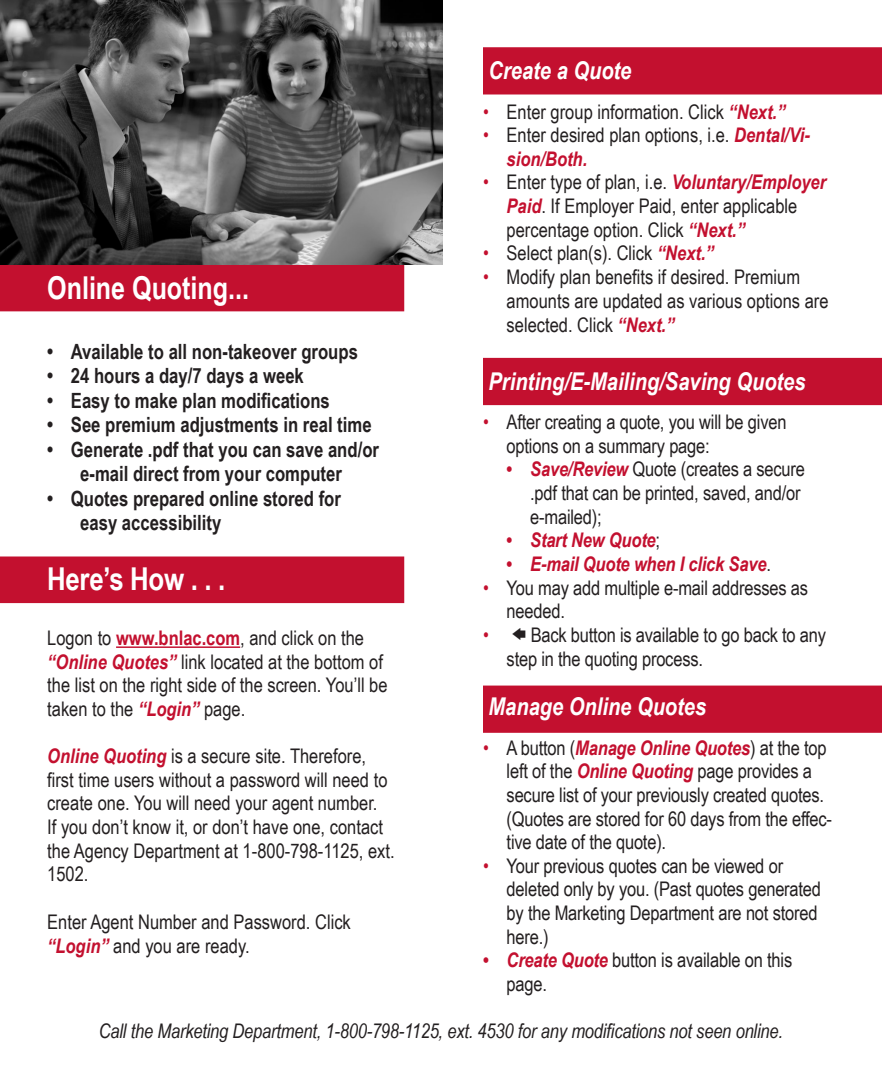
<style>
.page{position:relative;width:882px;height:1071px;background:#fff}
.page>*{position:absolute;margin:0;border:0;box-sizing:border-box;transform-origin:0 0}
.t1{font:700 31.5px "Arial Narrow";color:#fff}
.t2{font:italic 700 24.5px "Arial Narrow";color:#fff}
.t3{font:700 21px/24.5px "Arial Narrow";color:#231f20;text-align:justify}
.t4{font:20.12px/23.6px "Arial Narrow";color:#231f20}
.t5{font:italic 20.12px "Arial Narrow";letter-spacing:-.01em;color:#231f20}
.t6{font:italic 700 20.12px/23.6px "Arial Narrow";letter-spacing:-.01em;color:#c3102f}
.t7{font:20.12px/23.6px "Arial Narrow";color:#c3102f}
.s1{font-weight:700;color:#c3102f}
.s2{font-weight:700;font-style:italic;color:#c3102f}
.s3{font-weight:400;font-style:normal;color:#231f20}
.s4{font-family:"Mini Pics Classic"}
</style>
<div class="page">
<div style="left:483px;top:47px;width:399px;height:47px;background:#c3102f"></div>
<div style="left:483px;top:686px;width:399px;height:47px;background:#c3102f"></div>
<div style="left:483px;top:358px;width:399px;height:47px;background:#c3102f"></div>
<div style="left:0;top:264px;width:404px;height:47px;background:#c3102f"></div>
<div style="left:0;top:556px;width:404px;height:47px;background:#c3102f"></div>
<hr style="left:116px;top:646px;width:124px;height:2px;background:#c3102f">
<img style="left:0;top:0;width:442px;height:264px">
<p class="t1" style="left:47px;top:264px;width:203px">Online Quoting...</p>
<p class="t3" style="left:71px;top:338px;width:289px">Available to all non-takeover groups</p>
<p class="t3" style="left:71px;top:362px;width:235px">24 hours a day/7 days a week</p>
<p class="t3" style="left:71px;top:387px;width:261px">Easy to make plan modifications</p>
<p class="t3" style="left:71px;top:411px;width:302px">See premium adjustments in real time</p>
<p class="t3" style="left:71px;top:436px;width:310px">Generate .pdf that you can save and/or</p>
<p class="t3" style="left:80px;top:460px;width:263px">e-mail direct from your computer</p>
<p class="t3" style="left:71px;top:485px;width:272px">Quotes prepared online stored for</p>
<p class="t3" style="left:80px;top:509px;width:143px">easy accessibility</p>
<p class="t3" style="left:47px;top:338px;width:8px">• • • • •</p>
<p class="t3" style="left:47px;top:485px;width:8px">•</p>
<p class="t1" style="left:47px;top:555px;width:180px">Here’s How . . .</p>
<p class="t4" style="left:47px;top:625px;width:342px">Logon to <span class="s1">www.bnlac.com</span>, and click on the <span class="s2">“Online Quotes”</span> link located at the bottom of the list on the right side of the screen. You’ll be taken to the <span class="s2">“Login”</span> page.</p>
<p class="t4" style="left:47px;top:744px;width:349px"><span class="s2">Online Quoting</span> is a secure site. Therefore, first time users without a password will need to create one. You will need your agent number.<br>If you don’t know it, or don’t have one, contact the Agency Department at 1-800-798-1125, ext.<br>1502.</p>
<p class="t4" style="left:47px;top:908px;width:305px;line-height:24.5px">Enter Agent Number and Password. Click <span class="s2">“Login”</span> and you are ready.</p>
<p class="t2" style="left:489px;top:52px;width:144px">Create a Quote</p>
<p class="t4" style="left:507px;top:99px;width:280px">Enter group information. Click <span class="s2">“Next.”</span></p>
<p class="t4" style="left:507px;top:123px;width:305px">Enter desired plan options, i.e. <span class="s2">Dental/Vi&shy;sion/Both.</span></p>
<p class="t4" style="left:507px;top:170px;width:321px">Enter type of plan, i.e. <span class="s2">Voluntary/Employer<br>Paid</span>. If Employer Paid, enter applicable percentage option. Click <span class="s2">“Next.”</span></p>
<p class="t4" style="left:507px;top:241px;width:209px">Select plan(s). Click <span class="s2">“Next.”</span></p>
<p class="t4" style="left:507px;top:264px;width:323px;line-height:24.2px">Modify plan benefits if desired. Premium amounts are updated as various options are selected. Click <span class="s2">“Next.”</span></p>
<p class="t2" style="left:489px;top:363px;width:319px">Printing/E-Mailing/Saving Quotes</p>
<p class="t4" style="left:507px;top:410px;width:281px">After creating a quote, you will be given options on a summary page:</p>
<p class="t4" style="left:530px;top:457px;width:276px"><span class="s2">Save/Review</span> Quote (creates a secure .pdf that can be printed, saved, and/or e-mailed);</p>
<p class="t6" style="left:530px;top:528px;width:131px">Start New Quote<span class="s3">;</span></p>
<p class="t6" style="left:530px;top:551px;width:242px">E-mail Quote when I click Save<span class="s3">.</span></p>
<p class="t4" style="left:507px;top:575px;width:303px">You may add multiple e-mail addresses as needed.</p>
<p class="t4" style="left:507px;top:622px;width:321px;line-height:24.5px"><span class="s4">W</span> Back button is available to go back to any step in the quoting process.</p>
<p class="t2" style="left:489px;top:688px;width:219px">Manage Online Quotes</p>
<p class="t4" style="left:507px;top:735px;width:327px">A button (<span class="s2">Manage Online Quotes</span>) at the top left of the <span class="s2">Online Quoting</span> page provides a secure list of your previously created quotes. (Quotes are stored for 60 days from the effec&shy;tive date of the quote).</p>
<p class="t4" style="left:507px;top:853px;width:316px">Your previous quotes can be viewed or deleted only by you. (Past quotes generated by the Marketing Department are not stored here.)</p>
<p class="t4" style="left:507px;top:948px;width:287px"><span class="s2">Create Quote</span> button is available on this page.</p>
<p class="t7" style="left:483px;top:99px;width:7px">• •</p>
<p class="t7" style="left:483px;top:170px;width:7px">•</p>
<p class="t7" style="left:483px;top:241px;width:7px">• •</p>
<p class="t7" style="left:483px;top:410px;width:7px">•</p>
<p class="t6" style="left:507px;top:457px;width:7px">•</p>
<p class="t6" style="left:507px;top:528px;width:7px">• •</p>
<p class="t7" style="left:483px;top:575px;width:7px">•</p>
<p class="t7" style="left:483px;top:622px;width:7px">•</p>
<p class="t7" style="left:483px;top:735px;width:7px">•</p>
<p class="t7" style="left:483px;top:853px;width:7px">•</p>
<p class="t6" style="left:483px;top:948px;width:7px">•</p>
<p class="t5" style="left:99px;top:1017px;width:686px">Call the Marketing Department, 1-800-798-1125, ext. 4530 for any modifications not seen online.</p>
</div>
